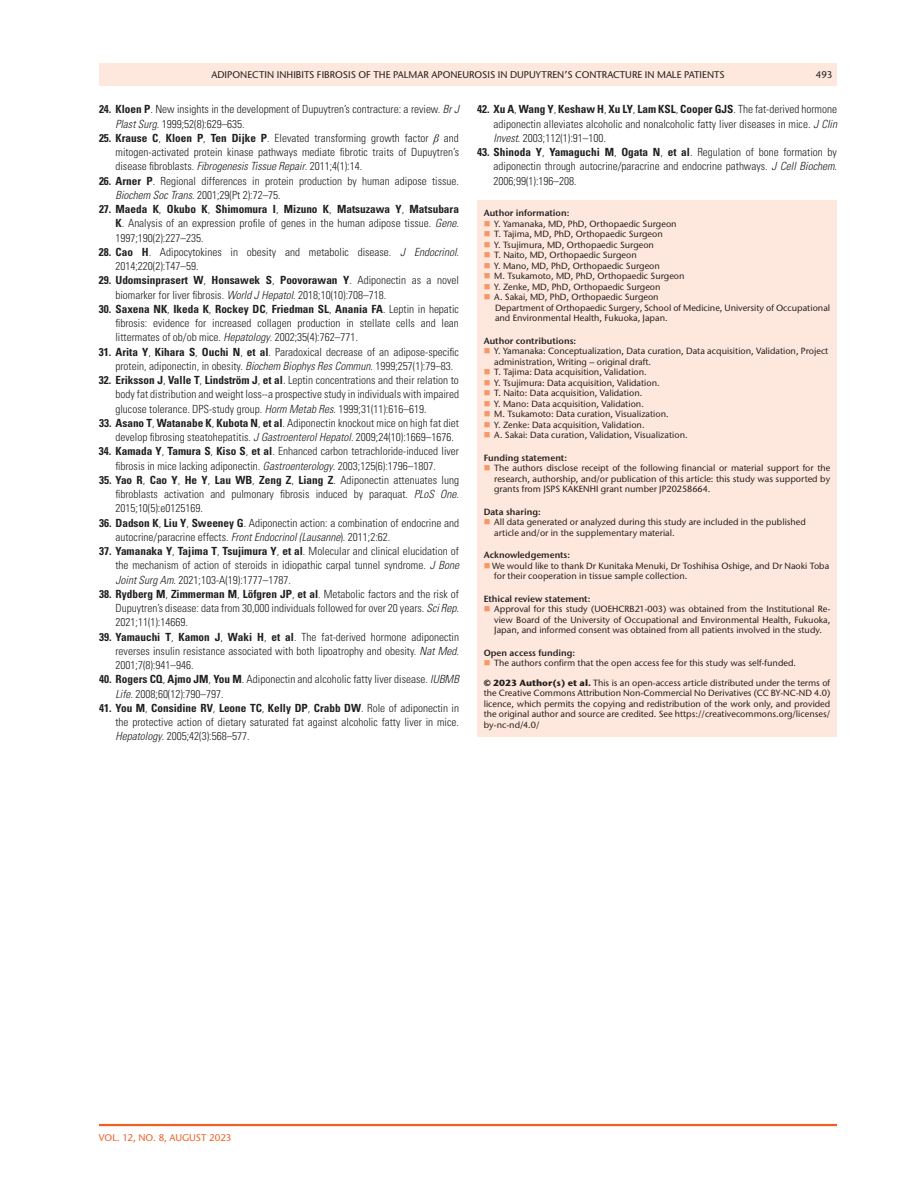
<style>
.page{position:relative;width:918px;height:1188px;background:#fff}
.page>*{position:absolute;margin:0;border:0;box-sizing:border-box;transform-origin:0 0}
.t1{font:300 condensed 11.25px/14.2px "Univers LT Std";color:#231f20;text-align:justify}
.t2{font:500 9.75px "Stone Sans ITC Pro";color:#231f20}
.t3{font:500 9.75px "Stone Sans ITC Pro";color:#f15f23}
.t4{font:500 9px/10.5px "Stone Sans ITC Pro";color:#231f20}
.t5{font:600 9px "Stone Sans ITC Pro";color:#231f20}
.s1{font-weight:700}
.s2{font-style:italic}
.s3{font-family:"Times New Roman";font-weight:400;font-style:italic;font-stretch:normal}
</style>
<div class="page">
<hr style="left:99px;top:1124px;width:738px;height:2px;background:#f15f23">
<div style="left:99px;top:63px;width:738px;height:23px;background:#fee7dc"></div>
<div style="left:477px;top:200px;width:360px;height:536px;background:#fee7dc"></div>
<p class="t2" style="left:211px;top:68px;width:515px">ADIPONECTIN INHIBITS FIBROSIS OF THE PALMAR APONEUROSIS IN DUPUYTREN’S CONTRACTURE IN MALE PATIENTS</p>
<p class="t2" style="left:816px;top:68px;width:18px">493</p>
<p class="t1" style="left:116px;top:102px;width:345px;text-indent:-17px"><span class="s1">24. Kloen P</span>. New insights in the development of Dupuytren’s contracture: a review. <span class="s2">Br J<br>Plast Surg</span>. 1999;52(8):629–635.</p>
<p class="t1" style="left:116px;top:131px;width:345px;text-indent:-17px"><span class="s1">25. Krause C</span>, <span class="s1">Kloen P</span>, <span class="s1">Ten Dijke P</span>. Elevated transforming growth factor <span class="s3">β</span> and mitogen-activated protein kinase pathways mediate fibrotic traits of Dupuytren’s disease fibroblasts. <span class="s2">Fibrogenesis Tissue Repair</span>. 2011;4(1):14.</p>
<p class="t1" style="left:116px;top:173px;width:345px;text-indent:-17px"><span class="s1">26. Arner P</span>. Regional differences in protein production by human adipose tissue.<br><span class="s2">Biochem Soc Trans</span>. 2001;29(Pt 2):72–75.</p>
<p class="t1" style="left:115px;top:202px;width:345px;text-indent:-16px"><span class="s1">27. Maeda K</span>, <span class="s1">Okubo K</span>, <span class="s1">Shimomura I</span>, <span class="s1">Mizuno K</span>, <span class="s1">Matsuzawa Y</span>, <span class="s1">Matsubara K</span>. Analysis of an expression profile of genes in the human adipose tissue. <span class="s2">Gene</span>.<br>1997;190(2):227–235.</p>
<p class="t1" style="left:115px;top:245px;width:345px;text-indent:-17px"><span class="s1">28. Cao H</span>. Adipocytokines in obesity and metabolic disease. <span class="s2">J Endocrinol</span>.<br>2014;220(2):T47–59.</p>
<p class="t1" style="left:115px;top:273px;width:345px;text-indent:-17px"><span class="s1">29. Udomsinprasert W</span>, <span class="s1">Honsawek S</span>, <span class="s1">Poovorawan Y</span>. Adiponectin as a novel biomarker for liver fibrosis. <span class="s2">World J Hepatol</span>. 2018;10(10):708–718.</p>
<p class="t1" style="left:115px;top:302px;width:345px;text-indent:-17px"><span class="s1">30. Saxena NK</span>, <span class="s1">Ikeda K</span>, <span class="s1">Rockey DC</span>, <span class="s1">Friedman SL</span>, <span class="s1">Anania FA</span>. Leptin in hepatic fibrosis: evidence for increased collagen production in stellate cells and lean littermates of ob/ob mice. <span class="s2">Hepatology</span>. 2002;35(4):762–771.</p>
<p class="t1" style="left:115px;top:344px;width:345px;text-indent:-17px"><span class="s1">31. Arita Y</span>, <span class="s1">Kihara S</span>, <span class="s1">Ouchi N</span>, <span class="s1">et al</span>. Paradoxical decrease of an adipose-specific protein, adiponectin, in obesity. <span class="s2">Biochem Biophys Res Commun</span>. 1999;257(1):79–83.</p>
<p class="t1" style="left:116px;top:373px;width:345px;text-indent:-17px"><span class="s1">32. Eriksson J</span>, <span class="s1">Valle T</span>, <span class="s1">Lindström J</span>, <span class="s1">et al</span>. Leptin concentrations and their relation to body fat distribution and weight loss--a prospective study in individuals with impaired glucose tolerance. DPS-study group. <span class="s2">Horm Metab Res</span>. 1999;31(11):616–619.</p>
<p class="t1" style="left:116px;top:416px;width:345px;text-indent:-16px"><span class="s1">33. Asano T</span>, <span class="s1">Watanabe K</span>, <span class="s1">Kubota N</span>, <span class="s1">et al</span>. Adiponectin knockout mice on high fat diet develop fibrosing steatohepatitis. <span class="s2">J Gastroenterol Hepatol</span>. 2009;24(10):1669–1676.</p>
<p class="t1" style="left:99px;top:444px;width:362px;text-align:center"><span class="s1">34. Kamada Y</span>, <span class="s1">Tamura S</span>, <span class="s1">Kiso S</span>, <span class="s1">et al</span>. Enhanced carbon tetrachloride-induced liver fibrosis in mice lacking adiponectin. <span class="s2">Gastroenterology</span>. 2003;125(6):1796–1807.</p>
<p class="t1" style="left:116px;top:473px;width:345px;text-indent:-17px"><span class="s1">35. Yao R</span>, <span class="s1">Cao Y</span>, <span class="s1">He Y</span>, <span class="s1">Lau WB</span>, <span class="s1">Zeng Z</span>, <span class="s1">Liang Z</span>. Adiponectin attenuates lung fibroblasts activation and pulmonary fibrosis induced by paraquat. <span class="s2">PLoS One</span>.<br>2015;10(5):e0125169.</p>
<p class="t1" style="left:116px;top:516px;width:345px;text-indent:-16px"><span class="s1">36. Dadson K</span>, <span class="s1">Liu Y</span>, <span class="s1">Sweeney G</span>. Adiponectin action: a combination of endocrine and autocrine/paracrine effects. <span class="s2">Front Endocrinol (Lausanne</span>). 2011;2:62.</p>
<p class="t1" style="left:116px;top:544px;width:345px;text-indent:-17px"><span class="s1">37. Yamanaka Y</span>, <span class="s1">Tajima T</span>, <span class="s1">Tsujimura Y</span>, <span class="s1">et al</span>. Molecular and clinical elucidation of the mechanism of action of steroids in idiopathic carpal tunnel syndrome. <span class="s2">J Bone Joint Surg Am</span>. 2021;103-A(19):1777–1787.</p>
<p class="t1" style="left:116px;top:587px;width:345px;text-indent:-17px"><span class="s1">38. Rydberg M</span>, <span class="s1">Zimmerman M</span>, <span class="s1">Löfgren JP</span>, <span class="s1">et al</span>. Metabolic factors and the risk of Dupuytren’s disease: data from 30,000 individuals followed for over 20 years. <span class="s2">Sci Rep</span>.<br>2021;11(1):14669.</p>
<p class="t1" style="left:116px;top:630px;width:345px;text-indent:-17px"><span class="s1">39. Yamauchi T</span>, <span class="s1">Kamon J</span>, <span class="s1">Waki H</span>, <span class="s1">et al</span>. The fat-derived hormone adiponectin reverses insulin resistance associated with both lipoatrophy and obesity. <span class="s2">Nat Med</span>.<br>2001;7(8):941–946.</p>
<p class="t1" style="left:116px;top:672px;width:345px;text-indent:-17px"><span class="s1">40. Rogers CQ</span>, <span class="s1">Ajmo JM</span>, <span class="s1">You M</span>. Adiponectin and alcoholic fatty liver disease. <span class="s2">IUBMB<br>Life</span>. 2008;60(12):790–797.</p>
<p class="t1" style="left:116px;top:701px;width:345px;text-indent:-16px"><span class="s1">41. You M</span>, <span class="s1">Considine RV</span>, <span class="s1">Leone TC</span>, <span class="s1">Kelly DP</span>, <span class="s1">Crabb DW</span>. Role of adiponectin in the protective action of dietary saturated fat against alcoholic fatty liver in mice.<br><span class="s2">Hepatology</span>. 2005;42(3):568–577.</p>
<p class="t1" style="left:494px;top:102px;width:345px;text-indent:-17px"><span class="s1">42. Xu A</span>, <span class="s1">Wang Y</span>, <span class="s1">Keshaw H</span>, <span class="s1">Xu LY</span>, <span class="s1">Lam KSL</span>, <span class="s1">Cooper GJS</span>. The fat-derived hormone adiponectin alleviates alcoholic and nonalcoholic fatty liver diseases in mice. <span class="s2">J Clin Invest</span>. 2003;112(1):91–100.</p>
<p class="t1" style="left:494px;top:145px;width:345px;text-indent:-17px"><span class="s1">43. Shinoda Y</span>, <span class="s1">Yamaguchi M</span>, <span class="s1">Ogata N</span>, <span class="s1">et al</span>. Regulation of bone formation by adiponectin through autocrine/paracrine and endocrine pathways. <span class="s2">J Cell Biochem</span>.<br>2006;99(1):196–208.</p>
<p class="t5" style="left:484px;top:207px;width:87px">Author information:</p>
<p class="t4" style="left:494px;top:218px;width:337px">Y. Yamanaka, MD, PhD, Orthopaedic Surgeon<br>T. Tajima, MD, PhD, Orthopaedic Surgeon<br>Y. Tsujimura, MD, Orthopaedic Surgeon<br>T. Naito, MD, Orthopaedic Surgeon<br>Y. Mano, MD, PhD, Orthopaedic Surgeon<br>M. Tsukamoto, MD, PhD, Orthopaedic Surgeon<br>Y. Zenke, MD, PhD, Orthopaedic Surgeon<br>A. Sakai, MD, PhD, Orthopaedic Surgeon<br>Department of Orthopaedic Surgery, School of Medicine, University of Occupational and Environmental Health, Fukuoka, Japan.</p>
<p class="t5" style="left:484px;top:335px;width:94px">Author contributions:</p>
<p class="t4" style="left:494px;top:346px;width:336px">Y. Yamanaka: Conceptualization, Data curation, Data acquisition, Validation, Project administration, Writing – original draft.<br>T. Tajima: Data acquisition, Validation.<br>Y. Tsujimura: Data acquisition, Validation.<br>T. Naito: Data acquisition, Validation.<br>Y. Mano: Data acquisition, Validation.<br>M. Tsukamoto: Data curation, Visualization.<br>Y. Zenke: Data acquisition, Validation.<br>A. Sakai: Data curation, Validation, Visualization.</p>
<p class="t5" style="left:484px;top:452px;width:85px">Funding statement:</p>
<p class="t4" style="left:494px;top:463px;width:338px;text-align:justify">The authors disclose receipt of the following financial or material support for the research, authorship, and/or publication of this article: this study was supported by grants from JSPS KAKENHI grant number JP20258664.</p>
<p class="t5" style="left:484px;top:506px;width:59px">Data sharing:</p>
<p class="t4" style="left:494px;top:517px;width:313px">All data generated or analyzed during this study are included in the published article and/or in the supplementary material.</p>
<p class="t5" style="left:484px;top:549px;width:88px">Acknowledgements:</p>
<p class="t4" style="left:492px;top:560px;width:339px">We would like to thank Dr Kunitaka Menuki, Dr Toshihisa Oshige, and Dr Naoki Toba for their cooperation in tissue sample collection.</p>
<p class="t5" style="left:484px;top:593px;width:108px">Ethical review statement:</p>
<p class="t4" style="left:494px;top:604px;width:338px;text-align:justify">Approval for this study (UOEHCRB21-003) was obtained from the Institutional Re&shy;view Board of the University of Occupational and Environmental Health, Fukuoka, Japan, and informed consent was obtained from all patients involved in the study.</p>
<p class="t5" style="left:484px;top:647px;width:93px">Open access funding:</p>
<p class="t4" style="left:484px;top:653px;width:348px;line-height:19.5px;text-indent:10px">The authors confirm that the open access fee for this study was self-funded.<br><span class="s1">© 2023 Author(s) et al.</span> This is an open-access article distributed under the terms of</p>
<p class="t4" style="left:484px;top:688px;width:348px;text-align:justify">the Creative Commons Attribution Non-Commercial No Derivatives (CC BY-NC-ND 4.0) licence, which permits the copying and redistribution of the work only, and provided the original author and source are credited. See https://creativecommons.org/licenses/ by-nc-nd/4.0/</p>
<p class="t3" style="left:99px;top:1132px;width:134px">VOL. 12, NO. 8, AUGUST 2023</p>
</div>
